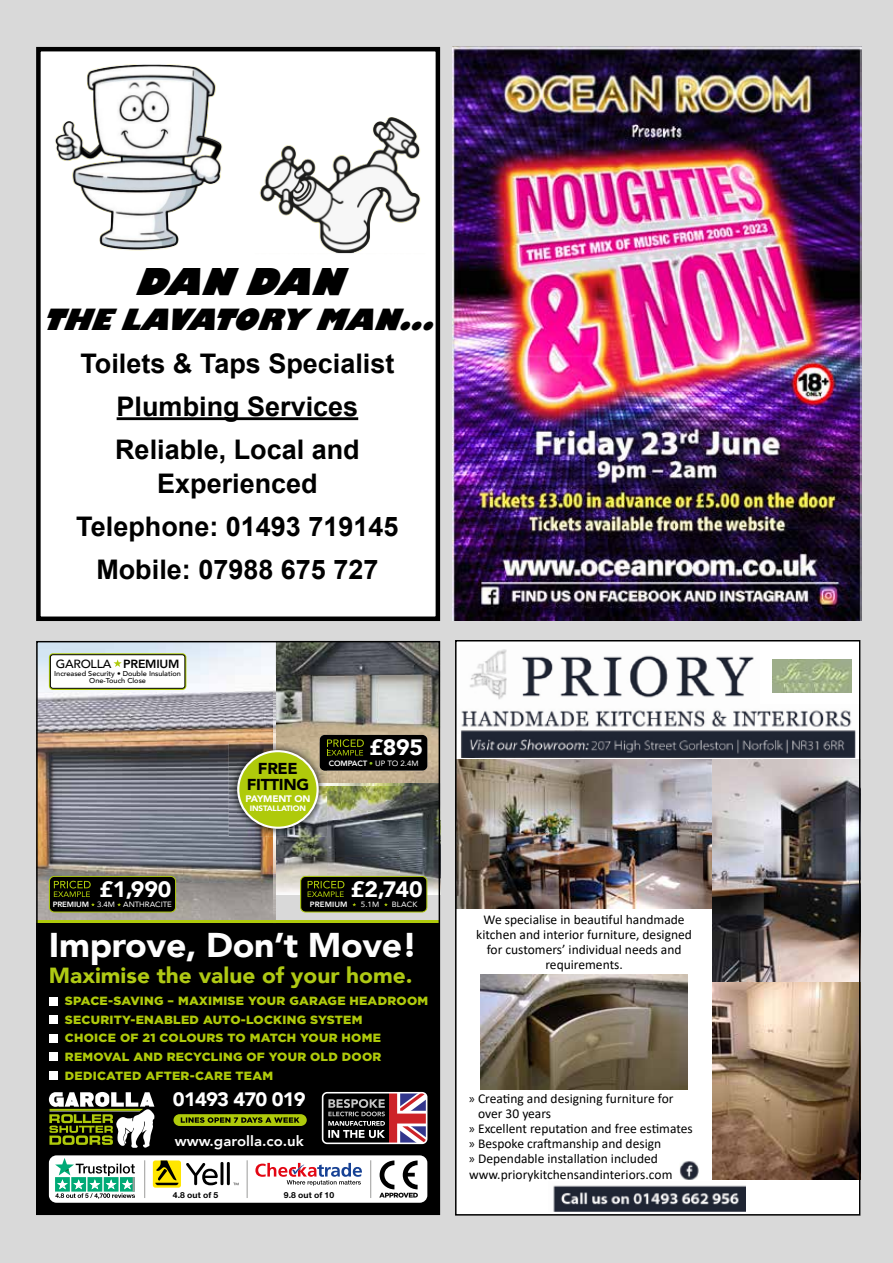
<style>
.page{position:relative;width:893px;height:1263px;background:#d9d9d9}
.page>*{position:absolute;margin:0;border:0;box-sizing:border-box;transform-origin:0 0}
.t1{font:italic 800 36px "Gill Sans";color:#000}
.t2{font:900 34.35px "Avenir";letter-spacing:-.01em;color:#fdfdfd;scale:1.04 1}
.t3{font:italic 800 28.5px "Gill Sans";color:#000}
.t4{font:700 27px/43px "Arial";color:#000;text-align:center}
.t5{font:900 22.2px "Avenir";letter-spacing:-.01em;color:#fff;scale:1.04 1}
.t6{font:900 21.9px "Avenir";color:#afc914;scale:1.04 1}
.t7{font:900 19.35px "Avenir";letter-spacing:-.04em;color:#fff;scale:1.04 1}
.t8{font:900 15.75px/15.8px "Avenir";letter-spacing:-.02em;color:#000;text-align:center;scale:1.04 1}
.t9{font:800 14.4px "Avenir";color:#fff;scale:1.04 1}
.t10{font:13.5px/15px "Calibri";color:#000;text-align:center}
.t11{font:900 11.85px/18.6px "Gotham";letter-spacing:.02em;color:#afca0b;scale:1.04 1}
.t12{font:500 11.85px "Avenir";letter-spacing:-.02em;color:#000;scale:1.04 1}
.t13{font:900 9.45px "Avenir";letter-spacing:-.02em;color:#fff;scale:1.04 1}
.t14{font:700 8.25px "Helvetica Neue LT Pro";color:#000;scale:1.04 1}
.t15{font:900 7.8px "Avenir";letter-spacing:-.02em;color:#fff;scale:1.04 1}
.t16{font:7.65px "Avenir";letter-spacing:-.01em;color:#fff;scale:1.04 1}
.t17{font:800 7.65px "Avenir";letter-spacing:.01em;color:#fff;scale:1.04 1}
.t18{font:500 7.05px/7.1px "Avenir";color:#000;text-align:center;scale:1.04 1}
.s1{font-weight:800}
.s2{color:#95c11f}
.s3{font-family:"Myriad Pro"}
</style>
<div class="page">
<div style="left:38px;top:49px;width:400px;height:570px;background:#fff"></div>
<div style="left:36px;top:47px;width:404px;height:574px;border:4px solid #000"></div>
<hr style="left:117px;top:417px;width:241px;height:3px;background:#000">
<img style="left:55px;top:64px;width:366px;height:190px">
<div style="left:455px;top:640px;width:406px;height:574px;background:#fff"></div>
<img style="left:458px;top:759px;width:254px;height:149px">
<img style="left:712px;top:759px;width:145px;height:421px">
<img style="left:553px;top:1185px;width:192px;height:26px">
<img style="left:481px;top:974px;width:207px;height:115px">
<img style="left:469px;top:649px;width:285px;height:51px">
<img style="left:461px;top:710px;width:395px;height:23px">
<img style="left:461px;top:728px;width:394px;height:29px">
<img style="left:680px;top:1161px;width:19px;height:19px">
<img style="left:773px;top:660px;width:78px;height:32px">
<div style="left:455px;top:640px;width:405px;height:575px;border:2px solid #000"></div>
<img style="left:38px;top:643px;width:238px;height:277px">
<div style="left:36px;top:921px;width:404px;height:294px;background:#000"></div>
<img style="left:327px;top:783px;width:111px;height:37px">
<img style="left:276px;top:820px;width:162px;height:75px">
<img style="left:276px;top:643px;width:162px;height:140px">
<svg style="left:49px;top:1092px;width:106px;height:56px"></svg>
<div style="left:49px;top:997px;width:8px;height:8px;background:#fff"></div>
<div style="left:49px;top:1016px;width:8px;height:8px;background:#fff"></div>
<div style="left:49px;top:1034px;width:8px;height:8px;background:#fff"></div>
<div style="left:49px;top:1053px;width:8px;height:8px;background:#fff"></div>
<div style="left:49px;top:1071px;width:8px;height:8px;background:#fff"></div>
<hr style="left:36px;top:920px;width:404px;height:2px;background:#afca0b">
<img style="left:273px;top:837px;width:3px;height:83px">
<img style="left:273px;top:676px;width:4px;height:66px">
<img style="left:327px;top:783px;width:86px;height:2px">
<div style="left:301px;top:876px;width:126px;height:36px;background:#000;border-radius:5px"></div>
<div style="left:300px;top:876px;width:127px;height:36px;border:1px solid #afca0b;border-radius:5px"></div>
<svg style="left:308px;top:881px;width:36px;height:16px"></svg>
<div style="left:320px;top:735px;width:107px;height:35px;background:#000;border-radius:5px"></div>
<div style="left:49px;top:876px;width:127px;height:36px;background:#000;border-radius:5px"></div>
<div style="left:49px;top:876px;width:127px;height:36px;border:1px solid #afca0b;border-radius:5px"></div>
<svg style="left:54px;top:881px;width:37px;height:16px"></svg>
<div style="left:49px;top:653px;width:137px;height:37px;border:3px solid #afca0b;border-radius:3px"></div>
<div style="left:50px;top:655px;width:135px;height:33px;background:#fff;border-radius:3px"></div>
<div style="left:50px;top:654px;width:135px;height:35px;border:1px solid #000;border-radius:3px"></div>
<svg style="left:114px;top:659px;width:8px;height:8px"></svg>
<img style="left:229px;top:742px;width:47px;height:95px">
<img style="left:276px;top:742px;width:51px;height:95px">
<img style="left:320px;top:742px;width:7px;height:28px">
<svg style="left:327px;top:739px;width:37px;height:16px"></svg>
<div style="left:238px;top:751px;width:80px;height:77px;background:#afca0b;border-radius:50%"></div>
<div style="left:237px;top:750px;width:82px;height:79px;border:2px solid #fff;border-radius:50%"></div>
<svg style="left:49px;top:1155px;width:378px;height:48px;background:#d2d7cf"></svg>
<hr style="left:144px;top:1160px;width:1px;height:38px;background:#9d9d9c">
<hr style="left:247px;top:1160px;width:1px;height:38px;background:#9d9d9c">
<hr style="left:370px;top:1160px;width:1px;height:38px;background:#9d9d9c">
<div style="left:322px;top:1092px;width:105px;height:52px;border:2px solid #fff;border-radius:5px"></div>
<svg style="left:328px;top:1093px;width:99px;height:50px"></svg>
<div style="left:173px;top:1114px;width:134px;height:12px;background:#afca0b;border-radius:6px"></div>
<svg style="left:181px;top:1117px;width:118px;height:6px"></svg>
<img style="left:453px;top:47px;width:408px;height:574px">
<h1 class="t1" style="left:134px;top:259px;width:229px">DANDAN</h1>
<h3 class="t3" style="left:42px;top:301px;width:407px">THELAVATORYMAN...</h3>
<h3 class="t4" style="left:80px;top:342px;width:316px">Toilets &amp; Taps Specialist<br>Plumbing Services<br>Reliable, Local and</h3>
<h3 class="t4" style="left:76px;top:463px;width:324px">Experienced<br>Telephone: 01493 719145<br>Mobile: 07988 675 727</h3>
<p class="t12" style="left:56px;top:653px;width:120px">GAROLLA <span class="s1">PREMIUM</span></p>
<p class="t18" style="left:54px;top:670px;width:123px">Increased Security • Double Insulation<br>One-Touch Close</p>
<h3 class="t5" style="left:99px;top:870px;width:71px">£1,990</h3>
<p class="t16" style="left:53px;top:899px;width:116px"><span class="s1">PREMIUM</span> 3.4M ANTHRACITE</p>
<p class="t8" style="left:247px;top:760px;width:61px">FREE<br>FITTING</p>
<p class="t13" style="left:245px;top:790px;width:64px">PAYMENT ON</p>
<p class="t15" style="left:250px;top:802px;width:55px">INSTALLATION</p>
<h3 class="t5" style="left:369px;top:729px;width:53px">£895</h3>
<p class="t16" style="left:329px;top:757px;width:88px"><span class="s1">COMPACT</span> <span class="s2">•</span> UP TO 2.4M</p>
<h3 class="t5" style="left:351px;top:870px;width:71px">£2,740</h3>
<p class="t17" style="left:310px;top:899px;width:38px">PREMIUM</p>
<p class="t16" style="left:361px;top:899px;width:19px">5.1M</p>
<p class="t16" style="left:392px;top:899px;width:26px">BLACK</p>
<h2 class="t2" style="left:49px;top:916px;width:356px">Improve, Don’t Move!</h2>
<h3 class="t6" style="left:49px;top:957px;width:351px">Maximise the value of your home.</h3>
<p class="t11" style="left:65px;top:991px;width:351px">SPACE-SAVING – MAXIMISE YOUR GARAGE HEADROOM SECURITY-ENABLED AUTO-LOCKING SYSTEM<br>CHOICE OF 21 COLOURS TO MATCH YOUR HOME REMOVAL AND RECYCLING OF YOUR OLD DOOR DEDICATED AFTER-CARE TEAM</p>
<h3 class="t7" style="left:173px;top:1082px;width:129px">01493 470 019</h3>
<p class="t9" style="left:175px;top:1129px;width:125px">www.garolla.co.uk</p>
<p class="t14" style="left:173px;top:1190px;width:45px">4.8 out of 5</p>
<p class="t14" style="left:284px;top:1190px;width:50px">9.8 out of 10</p>
<p class="t10" style="left:476px;top:911px;width:217px">We specialise in beautiful handmade kitchen and interior furniture, designed for customers’ individual needs and requirements.</p>
<p class="t10" style="left:469px;top:1091px;width:206px"><span class="s3">»</span> Creating and designing furniture for</p>
<p class="t10" style="left:478px;top:1106px;width:75px">over 30 years</p>
<p class="t10" style="left:469px;top:1121px;width:225px"><span class="s3">»</span> Excellent reputation and free estimates</p>
<p class="t10" style="left:469px;top:1136px;width:194px"><span class="s3">»</span> Bespoke craftmanship and design</p>
<p class="t10" style="left:469px;top:1150px;width:190px"><span class="s3">»</span> Dependable installation included</p>
<p class="t10" style="left:469px;top:1167px;width:205px">www.priorykitchensandinteriors.com</p>
</div>
